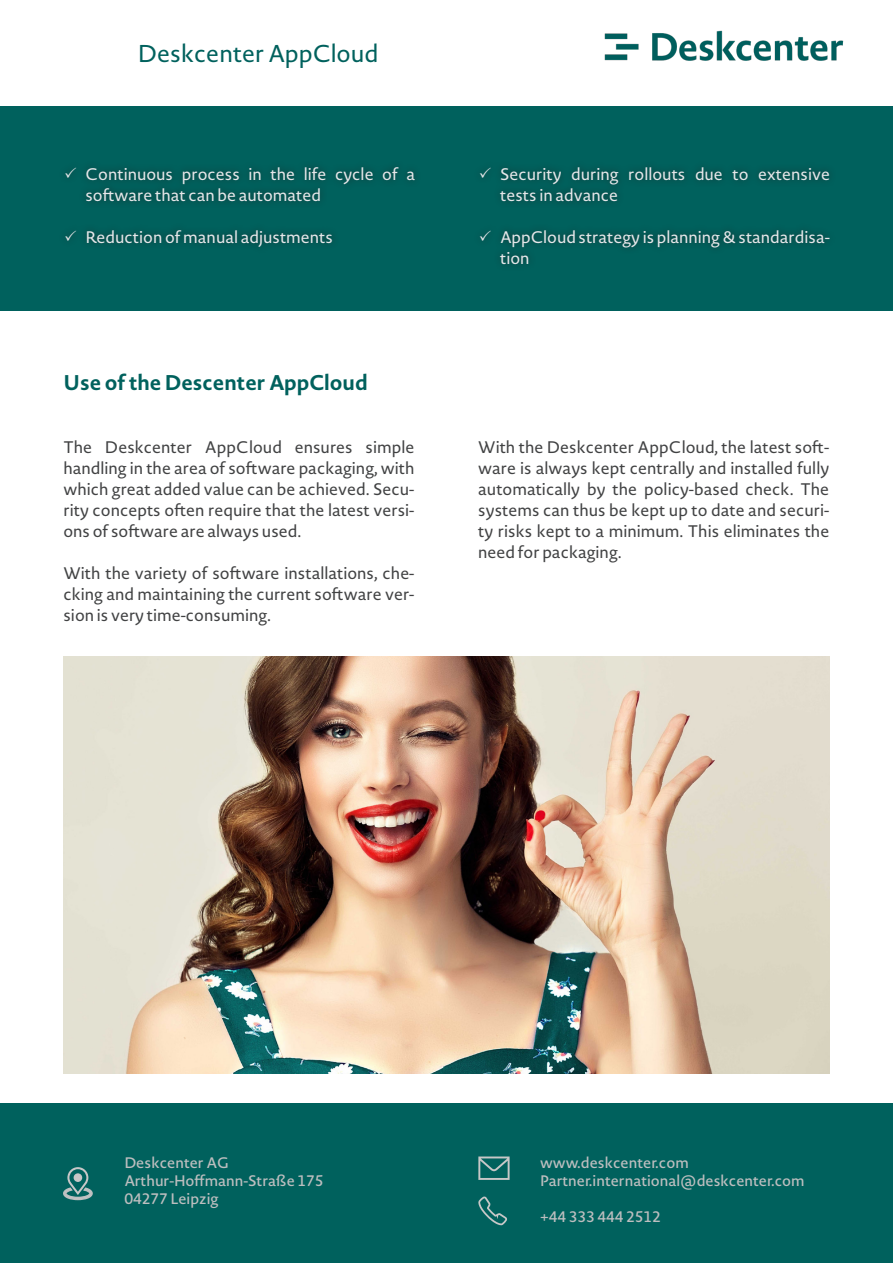
<style>
.page{position:relative;width:893px;height:1263px;background:#fff}
.page>*{position:absolute;margin:0;border:0;box-sizing:border-box;transform-origin:0 0}
.Kuztitel{font:24px "Novel Sans Pro";color:#00615d}
.Fließtext{font:700 21px "Novel Sans Pro";color:#00615d}
.Fließtext-2{font:16.5px/21px "Novel Sans Pro";color:#414243;text-align:justify}
.t1{font:16.5px/21px "Novel Sans Pro";color:#e6e7e9}
.t2{font:500 15px "Novel Sans Pro";color:#bdbebf}
</style>
<div class="page">
<img style="left:604px;top:30px;width:240px;height:31px">
<div style="left:0;top:106px;width:893px;height:204px;background:#00615d"></div>
<div style="left:59px;top:160px;width:778px;height:111px;background:#231f20;opacity:.75"></div>
<div style="left:0;top:1103px;width:893px;height:160px;background:#00615d"></div>
<svg style="left:63px;top:1167px;width:30px;height:34px"></svg>
<svg style="left:478px;top:1196px;width:29px;height:29px"></svg>
<svg style="left:478px;top:1156px;width:32px;height:24px"></svg>
<img style="left:64px;top:657px;width:765px;height:417px">
<p class="Kuztitel" style="left:138px;top:36px;width:242px">Deskcenter AppCloud</p>
<p class="t1" style="left:85px;top:163px;width:331px;text-indent:-21px">✓ Continuous process in the life cycle of a software that can be automated</p>
<p class="t1" style="left:64px;top:226px;width:270px">✓ Reduction of manual adjustments</p>
<p class="Fließtext" style="left:63px;top:367px;width:306px">Use of the Descenter AppCloud</p>
<p class="Fließtext-2" style="left:63px;top:436px;width:353px">The Deskcenter AppCloud ensures simple handling in the area of software packaging, with which great added value can be achieved. Secu&shy;rity concepts often require that the latest versi&shy;ons of software are always used.</p>
<p class="Fließtext-2" style="left:63px;top:562px;width:352px">With the variety of software installations, che&shy;cking and maintaining the current software ver&shy;sion is very time-consuming.</p>
<p class="t1" style="left:500px;top:163px;width:331px;text-indent:-21px">✓ Security during rollouts due to extensive tests in advance</p>
<p class="t1" style="left:500px;top:226px;width:331px;text-indent:-21px">✓ AppCloud strategy is planning &amp; standardisa&shy;tion</p>
<p class="Fließtext-2" style="left:478px;top:436px;width:353px">With the Deskcenter AppCloud, the latest soft&shy;ware is always kept centrally and installed fully automatically by the policy-based check. The systems can thus be kept up to date and securi&shy;ty risks kept to a minimum. This eliminates the need for packaging.</p>
<p class="t2" style="left:124px;top:1152px;width:106px">Deskcenter AG</p>
<p class="t2" style="left:124px;top:1170px;width:201px">Arthur-Hoffmann-Straße 175</p>
<p class="t2" style="left:124px;top:1188px;width:96px">04277 Leipzig</p>
<p class="t2" style="left:540px;top:1152px;width:150px">www.deskcenter.com</p>
<p class="t2" style="left:540px;top:1170px;width:266px">Partner.international@deskcenter.com</p>
<p class="t2" style="left:540px;top:1206px;width:122px">+44 333 444 2512</p>
</div>
